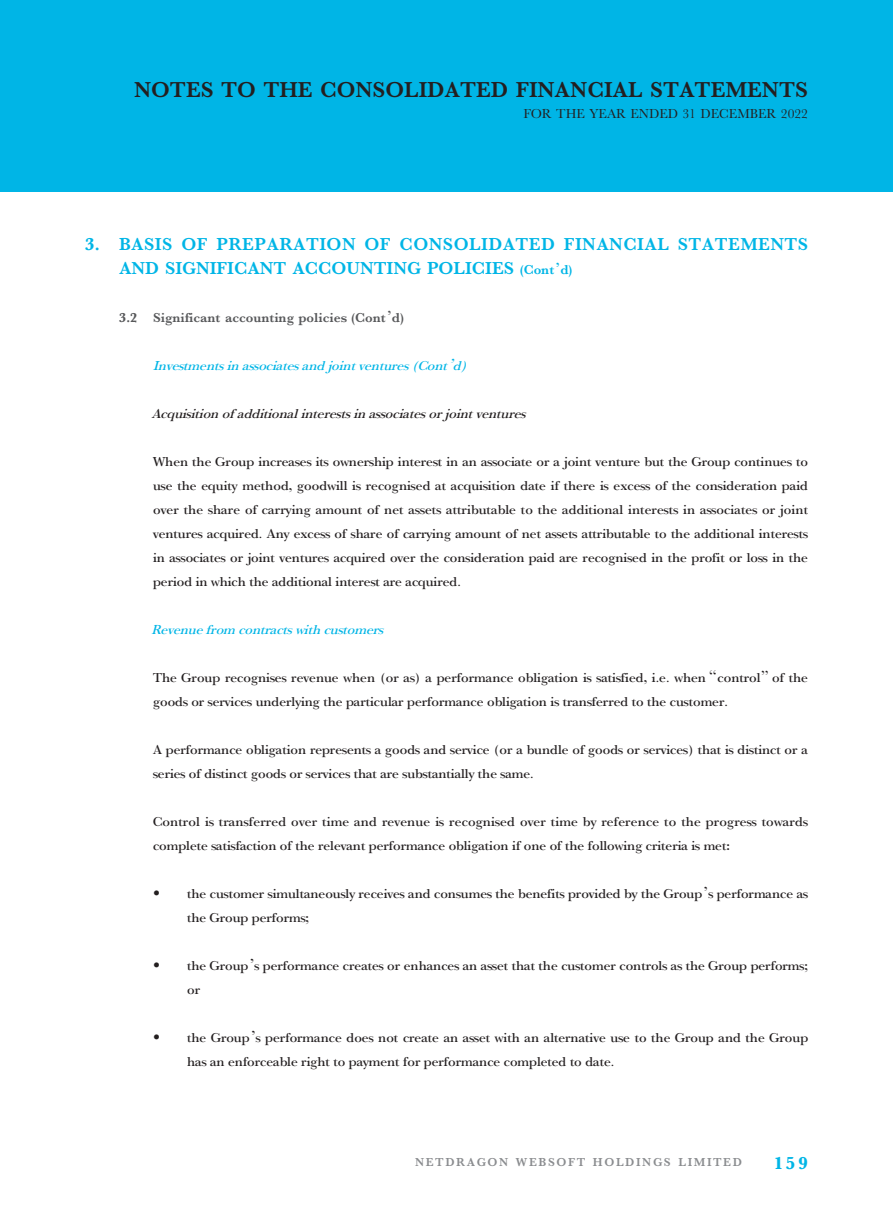
<style>
.page{position:relative;width:893px;height:1212px;background:#fff}
.page>*{position:absolute;margin:0;border:0;box-sizing:border-box;transform-origin:0 0}
.t1{font:700 22.5px "M Sung HK";color:#231f20}
.t2{font:700 18px/24px "M Sung HK";letter-spacing:.025em;color:#00b5e6}
.t3{font:500 13.5px/24px "M Sung HK";color:#231f20}
.t4{font:italic 500 13.5px "M Sung HK";color:#00b5e6}
.t5{font:italic 500 13.5px "M Sung HK";color:#231f20}
.t6{font:700 13.5px "M Sung HK";color:#57585a}
.t7{font:300 13.5px "M Sung HK";color:#231f20}
.t8{font:700 12px "M Sung HK";letter-spacing:.135em;color:#8a8c8f}
.s1{font-size:13.5px}
</style>
<div class="page">
<div style="left:0;top:0;width:893px;height:191px;background:#00b5e6"></div>
<h1 class="t1" style="left:134px;top:77px;width:675px">NOTES TO THE CONSOLIDATED FINANCIAL STATEMENTS</h1>
<p class="t7" style="left:523px;top:103px;width:286px">FOR THE YEAR ENDED 31 DECEMBER 2022</p>
<h2 class="t2" style="left:119px;top:231px;width:691px;text-indent:-34px">3. BASIS OF PREPARATION OF CONSOLIDATED FINANCIAL STATEMENTS<br>AND SIGNIFICANT ACCOUNTING POLICIES <span class="s1">(Cont’d)</span></h2>
<p class="t6" style="left:119px;top:310px;width:286px">3.2 Significant accounting policies (Cont’d)</p>
<p class="t4" style="left:153px;top:356px;width:320px">Investmentsinassociatesandjointventures(Cont’d)</p>
<p class="t5" style="left:152px;top:404px;width:380px">Acquisitionofadditionalinterestsinassociatesorjointventures</p>
<p class="t3" style="left:153px;top:448px;width:656px;text-align:justify">When the Group increases its ownership interest in an associate or a joint venture but the Group continues to use the equity method, goodwill is recognised at acquisition date if there is excess of the consideration paid over the share of carrying amount of net assets attributable to the additional interests in associates or joint ventures acquired. Any excess of share of carrying amount of net assets attributable to the additional interests in associates or joint ventures acquired over the consideration paid are recognised in the profit or loss in the period in which the additional interest are acquired.</p>
<p class="t4" style="left:152px;top:620px;width:238px">Revenuefrom contractswithcustomers</p>
<p class="t3" style="left:153px;top:664px;width:656px">The Group recognises revenue when (or as) a performance obligation is satisfied, i.e. when “control”of the goods or services underlying the particular performance obligation is transferred to the customer.</p>
<p class="t3" style="left:153px;top:736px;width:656px">A performance obligation represents a goods and service (or a bundle of goods or services) that is distinct or a series of distinct goods or services that are substantially the same.</p>
<p class="t3" style="left:153px;top:808px;width:656px">Control is transferred over time and revenue is recognised over time by reference to the progress towards complete satisfaction of the relevant performance obligation if one of the following criteria is met:</p>
<p class="t3" style="left:187px;top:880px;width:622px;text-indent:-37px">• the customer simultaneously receives and consumes the benefits provided by the Group’s performance as the Group performs;</p>
<p class="t3" style="left:187px;top:952px;width:622px;text-indent:-37px">• the Group’s performance creates or enhances an asset that the customer controls as the Group performs; or</p>
<p class="t3" style="left:187px;top:1024px;width:623px;text-indent:-37px">• the Group’s performance does not create an asset with an alternative use to the Group and the Group has an enforceable right to payment for performance completed to date.</p>
<p class="t8" style="left:415px;top:1155px;width:328px">NETDRAGON WEBSOFT HOLDINGS LIMITED</p>
<h2 class="t2" style="left:774px;top:1149px;width:36px">159</h2>
</div>
